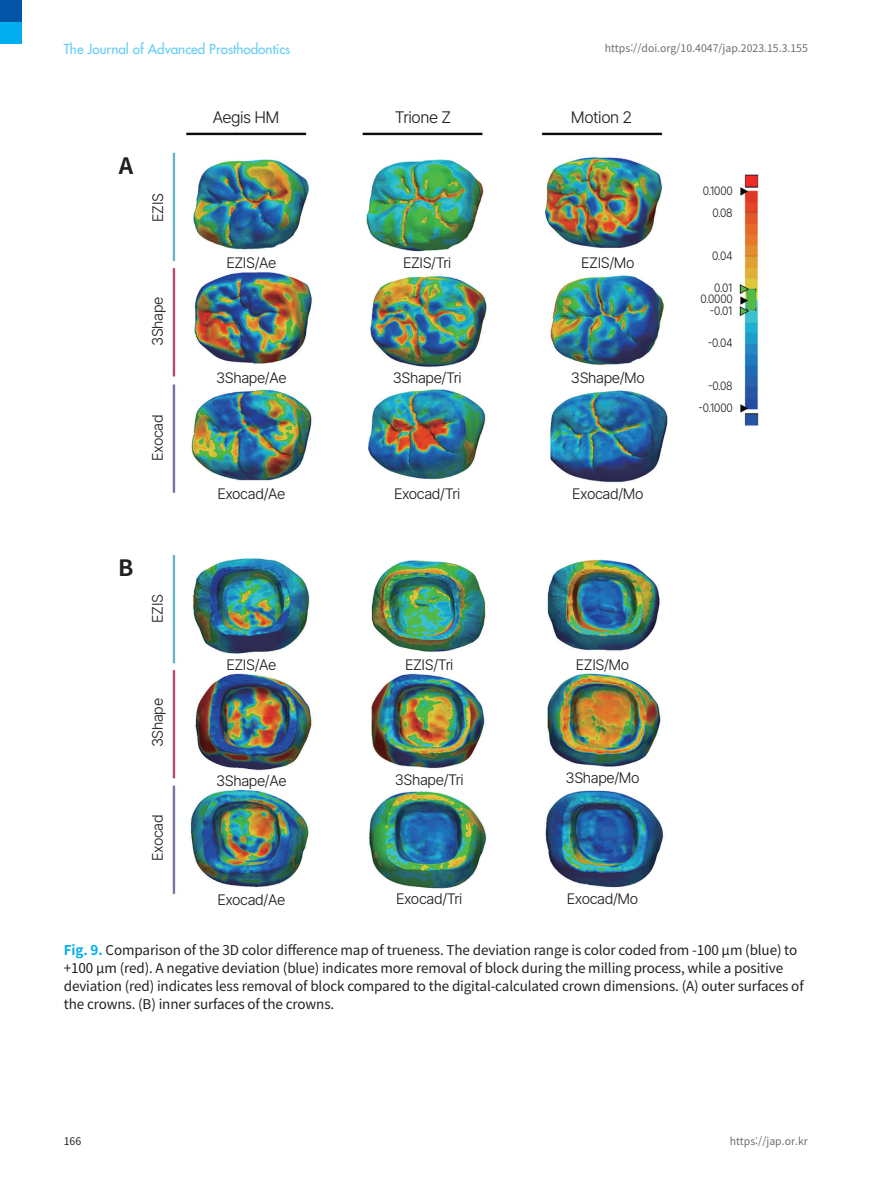
<style>
.page{position:relative;width:893px;height:1191px;background:#fff}
.page>*{position:absolute;margin:0;border:0;box-sizing:border-box;transform-origin:0 0}
.t1{font:700 22.5px "Noto Sans CJ Kkr";color:#231f20}
.t2{font:300 16.5px "Pretendard";letter-spacing:-.025em;color:#231f20}
.t3{font:300 15px "Pretendard";letter-spacing:-.025em;color:#231f20}
.t4{font:13.5px/18px "Noto Sans CJ Kkr";letter-spacing:-.01em;color:#231f20}
.t5{font:500 13.5px "Futura Std";color:#62cdf5}
.t6{font:300 12px/22.5px "Pretendard";letter-spacing:-.025em;color:#231f20;text-align:right;scale:.9 1}
.t7{font:10.5px "Noto Sans CJ Kkr";color:#6c6d70}
.t8{font:10.5px "Noto Sans CJ Kkr";color:#231f20}
.s1{font-weight:700;color:#00aeef}
</style>
<div class="page">
<div style="left:0;top:22px;width:22px;height:22px;background:#00aeef"></div>
<div style="left:0;top:0;width:22px;height:22px;background:#0154a6"></div>
<img style="left:172px;top:132px;width:587px;height:763px">
<p class="t5" style="left:64px;top:40px;width:228px">The Journal of Advanced Prosthodontics</p>
<p class="t7" style="left:605px;top:42px;width:205px">https://doi.org/10.4047/jap.2023.15.3.155</p>
<h1 class="t1" style="left:119px;top:153px;width:16px">A</h1>
<p class="t3" style="left:147px;top:222px;width:30px;rotate:-90deg">EZIS</p>
<p class="t3" style="left:147px;top:346px;width:51px;rotate:-90deg">3Shape</p>
<p class="t3" style="left:147px;top:461px;width:48px;rotate:-90deg">Exocad</p>
<h1 class="t1" style="left:118px;top:555px;width:17px">B</h1>
<p class="t3" style="left:147px;top:623px;width:30px;rotate:-90deg">EZIS</p>
<p class="t3" style="left:147px;top:747px;width:51px;rotate:-90deg">3Shape</p>
<p class="t3" style="left:147px;top:861px;width:48px;rotate:-90deg">Exocad</p>
<p class="t2" style="left:213px;top:106px;width:68px">Aegis HM</p>
<p class="t2" style="left:395px;top:106px;width:58px">Trione Z</p>
<p class="t2" style="left:571px;top:106px;width:63px">Motion 2</p>
<p class="t3" style="left:226px;top:252px;width:51px">EZIS/Ae</p>
<p class="t3" style="left:403px;top:252px;width:50px">EZIS/Tri</p>
<p class="t3" style="left:581px;top:252px;width:55px">EZIS/Mo</p>
<p class="t3" style="left:216px;top:368px;width:72px">3Shape/Ae</p>
<p class="t3" style="left:393px;top:368px;width:70px">3Shape/Tri</p>
<p class="t3" style="left:571px;top:367px;width:75px">3Shape/Mo</p>
<p class="t3" style="left:217px;top:483px;width:69px">Exocad/Ae</p>
<p class="t3" style="left:394px;top:483px;width:68px">Exocad/Tri</p>
<p class="t3" style="left:572px;top:483px;width:73px">Exocad/Mo</p>
<p class="t3" style="left:226px;top:654px;width:51px">EZIS/Ae</p>
<p class="t3" style="left:405px;top:654px;width:50px">EZIS/Tri</p>
<p class="t3" style="left:576px;top:654px;width:55px">EZIS/Mo</p>
<p class="t3" style="left:216px;top:770px;width:72px">3Shape/Ae</p>
<p class="t3" style="left:395px;top:769px;width:70px">3Shape/Tri</p>
<p class="t3" style="left:566px;top:767px;width:75px">3Shape/Mo</p>
<p class="t3" style="left:217px;top:889px;width:69px">Exocad/Ae</p>
<p class="t3" style="left:396px;top:888px;width:68px">Exocad/Tri</p>
<p class="t3" style="left:567px;top:888px;width:73px">Exocad/Mo</p>
<p class="t6" style="left:703px;top:179px;width:35px">0.1000<br>0.08</p>
<p class="t6" style="left:712px;top:244px;width:24px">0.04</p>
<p class="t6" style="left:700px;top:282px;width:37px;line-height:11.2px">0.01<br>0.0000 -0.01</p>
<p class="t6" style="left:708px;top:331px;width:29px">-0.04</p>
<p class="t6" style="left:698px;top:374px;width:39px">-0.08 -0.1000</p>
<p class="t4" style="left:64px;top:941px;width:741px"><span class="s1">Fig. 9.</span> Comparison of the 3D color difference map of trueness. The deviation range is color coded from -100 µm (blue) to +100 µm (red). A negative deviation (blue) indicates more removal of block during the milling process, while a positive deviation (red) indicates less removal of block compared to the digital-calculated crown dimensions. (A) outer surfaces of the crowns. (B) inner surfaces of the crowns.</p>
<p class="t8" style="left:64px;top:1135px;width:19px">166</p>
<p class="t7" style="left:730px;top:1135px;width:80px">https://jap.or.kr</p>
</div>
